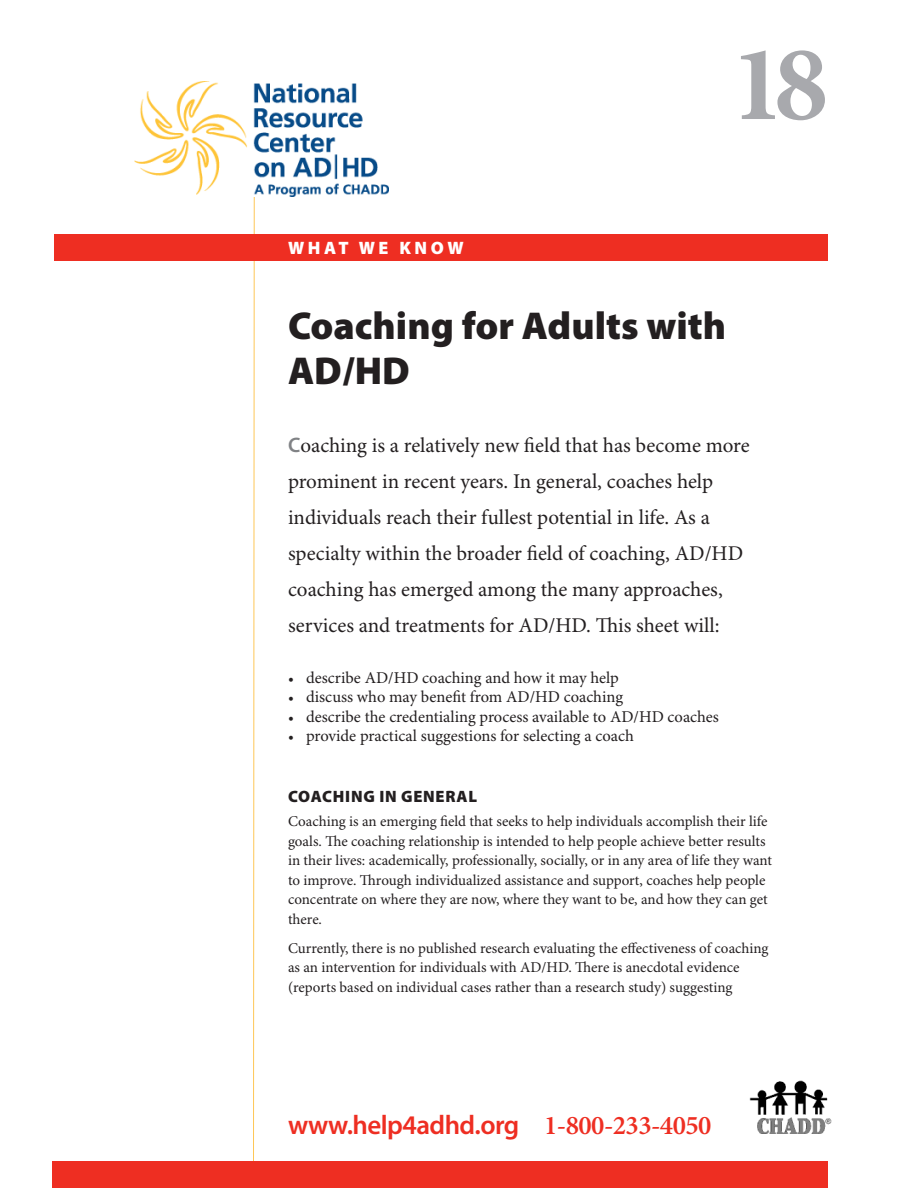
<style>
.page{position:relative;width:918px;height:1188px;background:#fff}
.page>*{position:absolute;margin:0;border:0;box-sizing:border-box;transform-origin:0 0}
.t1{font:700 108px "Minion Pro";color:#a8a9ad}
.WWK_main_head{font:900 39px/45px "Myriad Pro";color:#231f20}
.t2{font:600 27px "Myriad Pro";letter-spacing:-.02em;color:#ee2e22}
.WWK_main_head-2{font:21px/36px "Minion Pro";color:#231f20}
.t3{font:900 18px "Myriad Pro";letter-spacing:.2em;color:#fff}
.WWK_bullets_text_no{font:16.5px "Minion Pro";color:#231f20}
.WWK_bullets_space_af{font:16.5px "Minion Pro";color:#231f20}
.WWK_subhead__1{font:900 16.5px "Myriad Pro";letter-spacing:.045em;color:#231f20}
.WWK_main_text{font:15px/19.5px "Minion Pro";color:#231f20}
.s1{font-family:"Myriad Pro";font-weight:600;color:#808285}
.s2{font-size:15px}
.s3{font-family:"Minion Pro"}
</style>
<div class="page">
<svg style="left:253px;top:197px;width:2px;height:964px;background:#fee2aa"></svg>
<div style="left:53px;top:1161px;width:775px;height:27px;background:#ee2e22"></div>
<img style="left:134px;top:81px;width:254px;height:115px">
<img style="left:749px;top:1080px;width:83px;height:54px">
<div style="left:54px;top:234px;width:774px;height:27px;background:#ee2e22"></div>
<p class="t1" style="left:731px;top:20px;width:99px">18</p>
<p class="t3" style="left:288px;top:236px;width:177px">WHAT WE KNOW</p>
<p class="WWK_main_head" style="left:288px;top:302px;width:440px">COACHING FOR ADULTS WITH<br>AD/HD</p>
<p class="WWK_main_head-2" style="left:288px;top:428px;width:463px"><span class="s1">C</span>oaching is a relatively new field that has become more prominent in recent years. In general, coaches help individuals reach their fullest potential in life. As a specialty within the broader field of coaching, AD/HD coaching has emerged among the many approaches, services and treatments for AD/HD. This sheet will:</p>
<p class="WWK_bullets_text_no" style="left:288px;top:668px;width:332px"><span class="s2">•</span> describe AD/HD coaching and how it may help</p>
<p class="WWK_bullets_text_no" style="left:288px;top:687px;width:337px"><span class="s2">•</span> discuss who may benefit from AD/HD coaching</p>
<p class="WWK_bullets_text_no" style="left:288px;top:707px;width:432px"><span class="s2">•</span> describe the credentialing process available to AD/HD coaches</p>
<p class="WWK_bullets_space_af" style="left:288px;top:726px;width:347px"><span class="s2">•</span> provide practical suggestions for selecting a coach</p>
<p class="WWK_subhead__1" style="left:288px;top:785px;width:23px">COACH</p>
<p class="WWK_subhead__1" style="left:345px;top:785px;width:68px">ING IN GENE</p>
<p class="WWK_subhead__1" style="left:445px;top:785px;width:33px">RAL</p>
<p class="WWK_main_text" style="left:288px;top:812px;width:486px">Coaching is an emerging field that seeks to help individuals accomplish their life goals. The coaching relationship is intended to help people achieve better results in their lives: academically, professionally, socially, or in any area of life they want to improve. Through individualized assistance and support, coaches help people concentrate on where they are now, where they want to be, and how they can get there.</p>
<p class="WWK_main_text" style="left:288px;top:939px;width:482px">Currently, there is no published research evaluating the effectiveness of coaching as an intervention for individuals with AD/HD. There is anecdotal evidence (reports based on individual cases rather than a research study) suggesting</p>
<p class="t2" style="left:288px;top:1108px;width:425px">www.help4adhd.org <span class="s3">1-800-233-4050</span></p>
</div>
